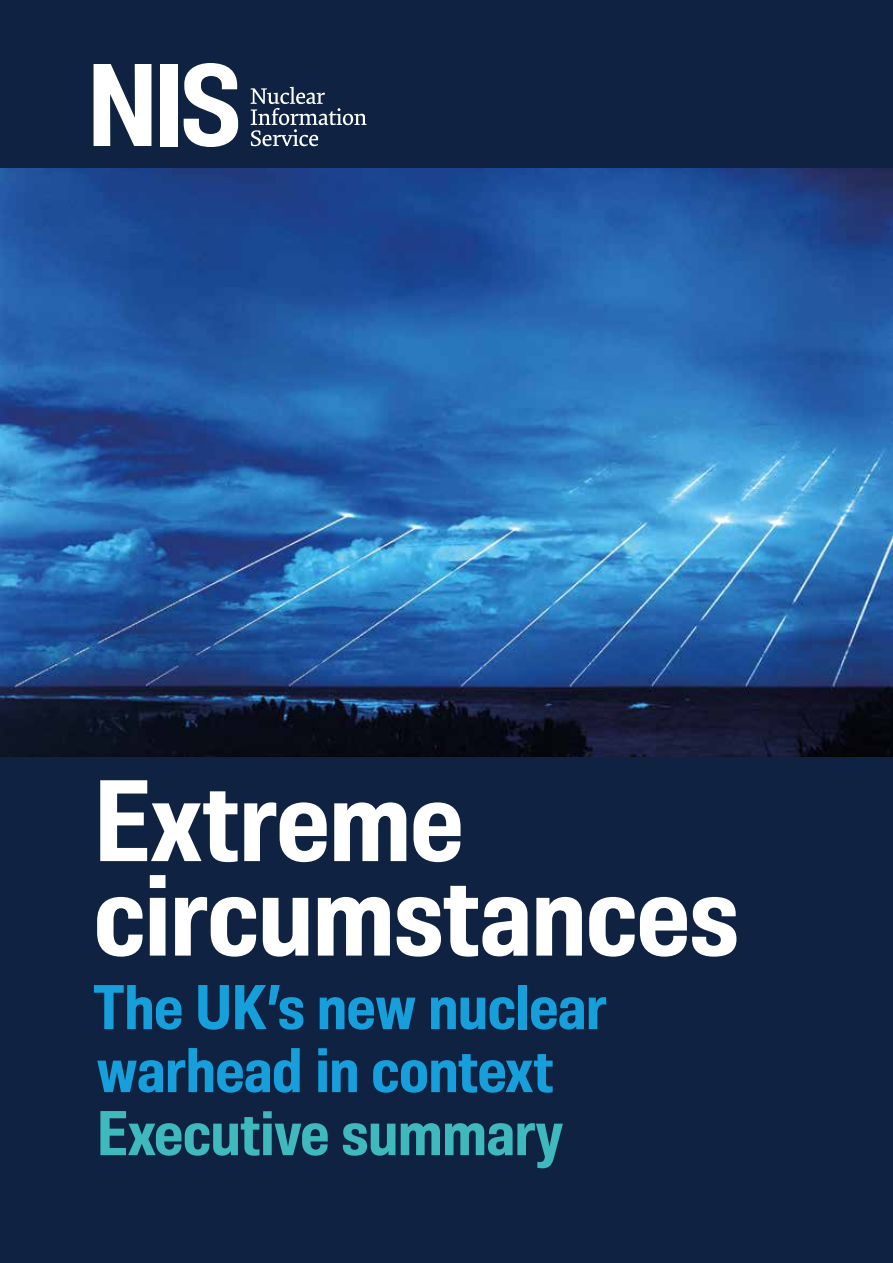
<style>
.page{position:relative;width:893px;height:1263px;background:#0f2241}
.page>*{position:absolute;margin:0;border:0;box-sizing:border-box;transform-origin:0 0}
.t1{font:700 semi-condensed 115.5px/94.5px "Molde";letter-spacing:-.01em;color:#fff}
.t2{font:700 semi-condensed 63px/63px "Molde";letter-spacing:-.01em;color:#169fdb}
.t3{font:700 semi-condensed 63px "Molde";letter-spacing:-.01em;color:#3fb9bd}
</style>
<div class="page">
<svg style="left:94px;top:64px;width:57px;height:82px"></svg>
<div style="left:160px;top:64px;width:17px;height:82px;background:#fff"></div>
<svg style="left:184px;top:63px;width:54px;height:84px"></svg>
<svg style="left:251px;top:87px;width:116px;height:59px"></svg>
<img style="left:0;top:168px;width:893px;height:588px">
<h1 class="t1" style="left:94px;top:769px;width:647px">Extreme circumstances</h1>
<p class="t2" style="left:93px;top:973px;width:516px">The UK’s new nuclear warhead in context</p>
<p class="t3" style="left:97px;top:1093px;width:468px">Executive summary</p>
</div>
